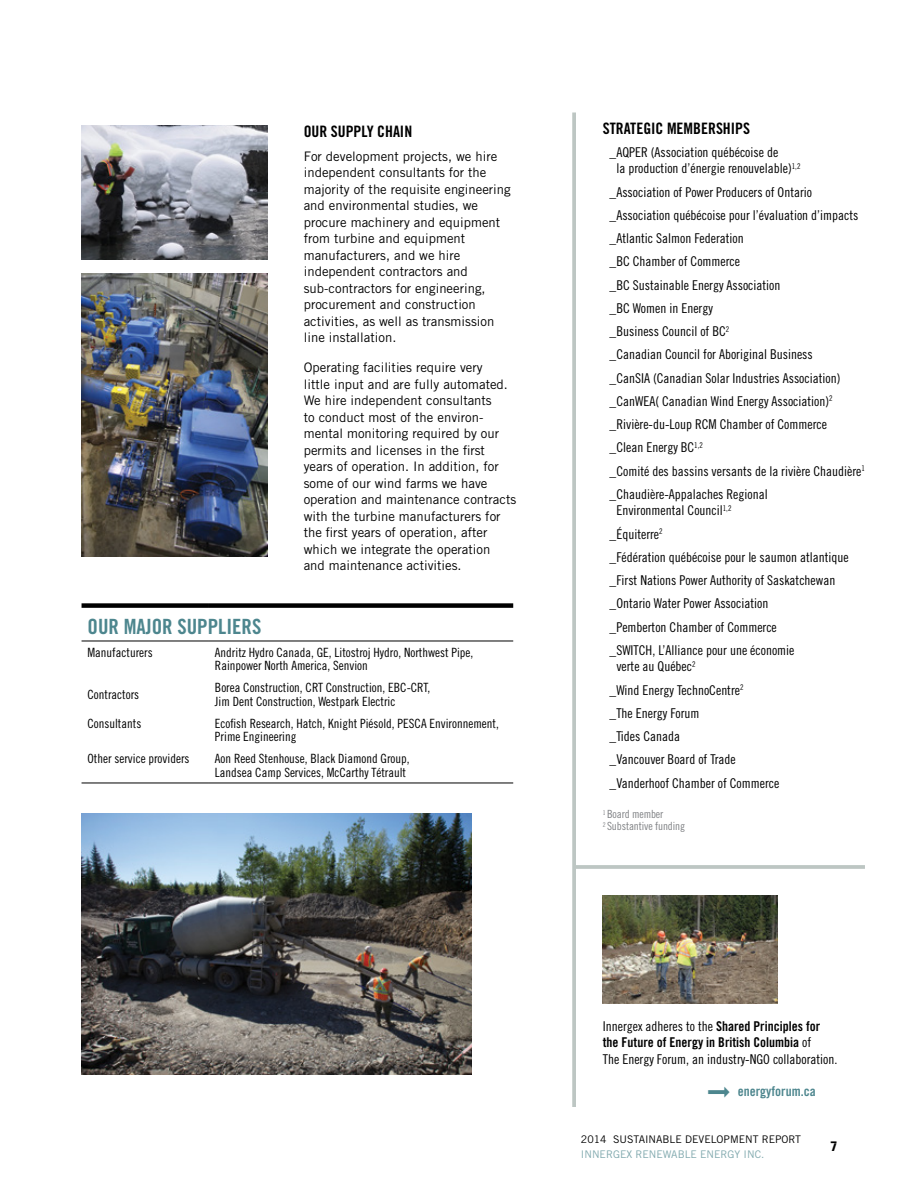
<style>
.page{position:relative;width:918px;height:1188px;background:#fff}
.page>*{position:absolute;margin:0;border:0;box-sizing:border-box;transform-origin:0 0}
.t1{font:21px "Trade Gothic LT Std Bd Cn 20";color:#4d868e}
.t2{font:15.75px "Trade Gothic Bold Cond Twenty";color:#000}
.t3{font:13.5px/23.2px "Trade Gothic Cond Eighteen";color:#000}
.t4{font:13.5px "Trade Gothic Bold Cond Twenty";color:#000}
.t5{font:13.5px "Trade Gothic Bold Cond Twenty";color:#4d868e}
.t6{font:13.2px/16.5px "Trade Gothic LT Std";color:#000}
.t7{font:12.75px/13.5px "Trade Gothic Cond Eighteen";color:#000}
.t8{font:12px "Gunplay";color:#000}
.t9{font:11.25px/12px "Trade Gothic LT Std Cn 18";letter-spacing:-.01em;color:#808285}
.t10{font:10.5px "Trade Gothic LT Std";color:#000}
.t11{font:10.5px "Trade Gothic LT Std";color:#7fa8ad}
.s1{font-family:"Trade Gothic Bold Cond Twenty"}
.s2{font-family:"Trade Gothic Cond Eighteen"}
.s3{font-family:"Entypo";font-size:43.5px}
</style>
<div class="page">
<img style="left:82px;top:813px;width:389px;height:262px">
<img style="left:82px;top:273px;width:186px;height:283px">
<svg style="left:572px;top:112px;width:4px;height:995px;fill:#bdc6c3"></svg>
<hr style="left:576px;top:865px;width:289px;height:4px;background:#bdc6c3">
<img style="left:603px;top:895px;width:175px;height:109px">
<img style="left:82px;top:125px;width:185px;height:134px">
<div style="left:82px;top:603px;width:127px;height:5px;background:#000"></div>
<div style="left:209px;top:603px;width:304px;height:5px;background:#000"></div>
<hr style="left:82px;top:641px;width:127px;height:1px;background:#000">
<hr style="left:209px;top:641px;width:304px;height:1px;background:#000">
<hr style="left:82px;top:783px;width:127px;height:1px;background:#000">
<hr style="left:209px;top:783px;width:304px;height:1px;background:#000">
<p class="t2" style="left:304px;top:122px;width:110px">OUR SUPPLY CHAIN</p>
<p class="t6" style="left:304px;top:147px;width:209px">For development projects, we hire independent consultants for the majority of the requisite engineering and environmental studies, we procure machinery and equipment from turbine and equipment manufacturers, and we hire independent contractors and sub-contractors for engineering, procurement and construction activities, as well as transmission line installation.</p>
<p class="t6" style="left:304px;top:359px;width:214px">Operating facilities require very<br>little input and are fully automated.<br>We hire independent consultants<br>to conduct most of the environ&shy;mental monitoring required by our permits and licenses in the first years of operation. In addition, for some of our wind farms we have operation and maintenance contracts with the turbine manufacturers for the first years of operation, after which we integrate the operation<br>and maintenance activities.</p>
<h1 class="t1" style="left:88px;top:614px;width:175px">OUR MAJOR SUPPLIERS</h1>
<p class="t7" style="left:88px;top:646px;width:67px">Manufacturers</p>
<p class="t7" style="left:215px;top:646px;width:260px">Andritz Hydro Canada, GE, Litostroj Hydro, Northwest Pipe,<br>Rainpower North America, Senvion</p>
<p class="t7" style="left:88px;top:688px;width:53px">Contractors</p>
<p class="t7" style="left:215px;top:681px;width:217px">Borea Construction, CRT Construction, EBC-CRT,<br>Jim Dent Construction, Westpark Electric</p>
<p class="t7" style="left:88px;top:717px;width:55px">Consultants</p>
<p class="t7" style="left:215px;top:717px;width:285px">Ecofish Research, Hatch, Knight Piésold, PESCA Environnement,<br>Prime Engineering</p>
<p class="t7" style="left:88px;top:752px;width:103px">Other service providers</p>
<p class="t7" style="left:215px;top:752px;width:196px">Aon Reed Stenhouse, Black Diamond Group,<br>Landsea Camp Services, McCarthy Tétrault</p>
<p class="t2" style="left:603px;top:118px;width:149px">STRATEGIC MEMBERSHIPS</p>
<p class="t3" style="left:616px;top:144px;width:186px;line-height:16.5px;text-indent:-7px">_AQPER (Association québécoise de<br>la production d’énergie renouvelable)<sup>1,2</sup></p>
<p class="t3" style="left:610px;top:180px;width:257px">_Association of Power Producers of Ontario _Association québécoise pour l’évaluation d’impacts _Atlantic Salmon Federation<br>_BC Chamber of Commerce<br>_BC Sustainable Energy Association<br>_BC Women in Energy<br>_Business Council of BC<sup>2<br></sup>_Canadian Council for Aboriginal Business<br>_CanSIA (Canadian Solar Industries Association) _CanWEA( Canadian Wind Energy Association)<sup>2 </sup>_Rivière-du-Loup RCM Chamber of Commerce<br>_Clean Energy BC<sup>1,2<br></sup>_Comité des bassins versants de la rivière Chaudière<sup>1 </sup>_Chaudière-Appalaches Regional</p>
<p class="t3" style="left:610px;top:499px;width:241px;text-indent:7px">Environmental Council<sup>1,2<br></sup>_Équiterre<sup>2<br></sup>_Fédération québécoise pour le saumon atlantique _First Nations Power Authority of Saskatchewan _Ontario Water Power Association<br>_Pemberton Chamber of Commerce<br>_SWITCH, L’Alliance pour une économie</p>
<p class="t3" style="left:610px;top:655px;width:171px;text-indent:7px">verte au Québec<sup>2<br></sup>_Wind Energy TechnoCentre<sup>2<br></sup>_The Energy Forum<br>_Tides Canada<br>_Vancouver Board of Trade _Vanderhoof Chamber of Commerce</p>
<p class="t9" style="left:603px;top:808px;width:84px"><sup>1</sup> Board member<br><sup>2</sup> Substantive funding</p>
<p class="t3" style="left:603px;top:1014px;width:219px">Innergex adheres to the <span class="s1">Shared Principles for</span></p>
<p class="t4" style="left:603px;top:1034px;width:210px">the Future of Energy in British Columbia <span class="s2">of</span></p>
<p class="t3" style="left:603px;top:1047px;width:236px">The Energy Forum, an industry-NGO collaboration.</p>
<p class="t5" style="left:706px;top:1083px;width:111px"><span class="s3">→</span> energyforum.ca</p>
<p class="t10" style="left:581px;top:1133px;width:222px">2014 SUSTAINABLE DEVELOPMENT REPORT</p>
<p class="t11" style="left:581px;top:1148px;width:185px">INNERGEX RENEWABLE ENERGY INC.</p>
<p class="t8" style="left:831px;top:1139px;width:8px">7</p>
</div>
